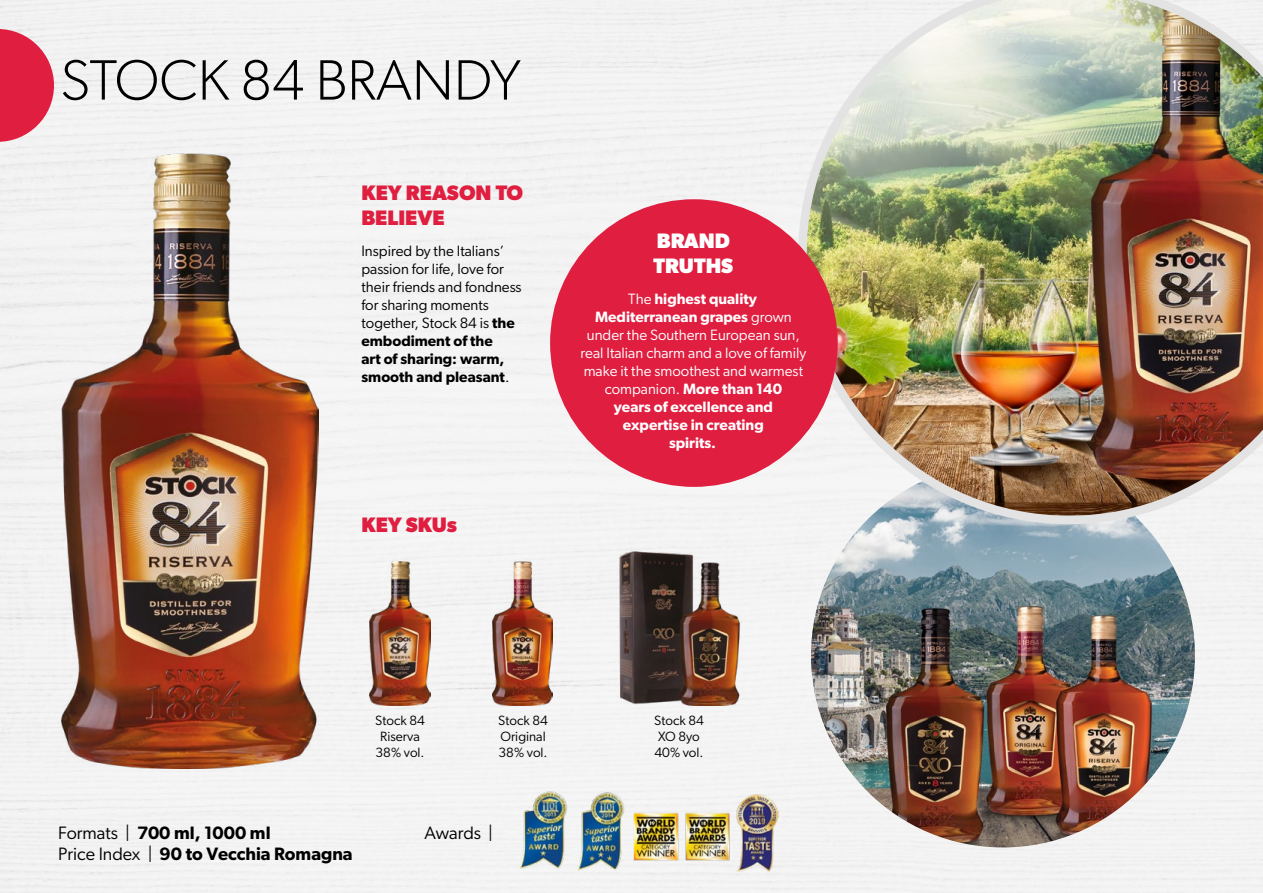
<style>
.page{position:relative;width:1263px;height:893px;background:#f3f3f3}
.page>*{position:absolute;margin:0;border:0;box-sizing:border-box;transform-origin:0 0}
.t1{font:300 57px "Gibson";color:#000}
.t2{font:700 21px/25.2px "Gibson";color:#df1e40}
.t3{font:700 21px/25.2px "Gibson";color:#fff}
.t4{font:600 18px/21.6px "Gibson";color:#000}
.t5{font:18px "Gibson";color:#000}
.t6{font:15px/18px "Gibson";color:#fff;text-align:center}
.t7{font:15px/18px "Gibson";color:#000}
.t8{font:13.5px/16.2px "Gibson";color:#000}
.s1{font-weight:600}
.s2{font-weight:400}
</style>
<div class="page">
<img style="left:811px;top:463px;width:384px;height:384px;border-radius:192px">
<svg style="left:0;top:29px;width:54px;height:113px"></svg>
<img style="left:798px;top:0;width:465px;height:524px">
<img style="left:519px;top:792px;width:260px;height:80px">
<img style="left:62px;top:154px;width:256px;height:614px">
<img style="left:493px;top:562px;width:60px;height:144px">
<img style="left:370px;top:562px;width:60px;height:144px">
<img style="left:611px;top:537px;width:136px;height:169px">
<div style="left:550px;top:199px;width:288px;height:288px;background:#df1e40;border-radius:50%"></div>
<h1 class="t1" style="left:60px;top:46px;width:462px">STOCK 84 BRANDY</h1>
<h2 class="t2" style="left:361px;top:179px;width:163px">KEY REASON TO<br>BELIEVE</h2>
<p class="t7" style="left:361px;top:241px;width:162px">Inspired by the Italians’ passion for life, love for their friends and fondness for sharing moments together, Stock 84 is <span class="s1">the embodiment of the<br>art of sharing: warm, smooth and pleasant</span>.</p>
<h2 class="t2" style="left:361px;top:512px;width:97px">KEY SKUs</h2>
<h2 class="t3" style="left:653px;top:227px;width:81px">BRAND<br>TRUTHS</h2>
<p class="t6" style="left:580px;top:289px;width:227px">The <span class="s1">highest quality<br>Mediterranean grapes</span> grown under the Southern European sun, real Italian charm and a love of family make it the smoothest and warmest companion. <span class="s1">More than 140<br>years of excellence and expertise in creating<br>spirits.</span></p>
<p class="t8" style="left:375px;top:712px;width:51px;text-align:center">Stock 84<br>Riserva<br>38% vol.</p>
<p class="t8" style="left:498px;top:712px;width:51px">Stock 84<br>Original<br>38% vol.</p>
<p class="t8" style="left:654px;top:712px;width:51px">Stock 84<br>XO 8yo<br>40% vol.</p>
<p class="t4" style="left:58px;top:821px;width:296px"><span class="s2">Formats |</span> 700 ml, 1000 ml<br><span class="s2">Price Index |</span> 90 to Vecchia Romagna</p>
<p class="t5" style="left:424px;top:821px;width:70px">Awards |</p>
</div>
